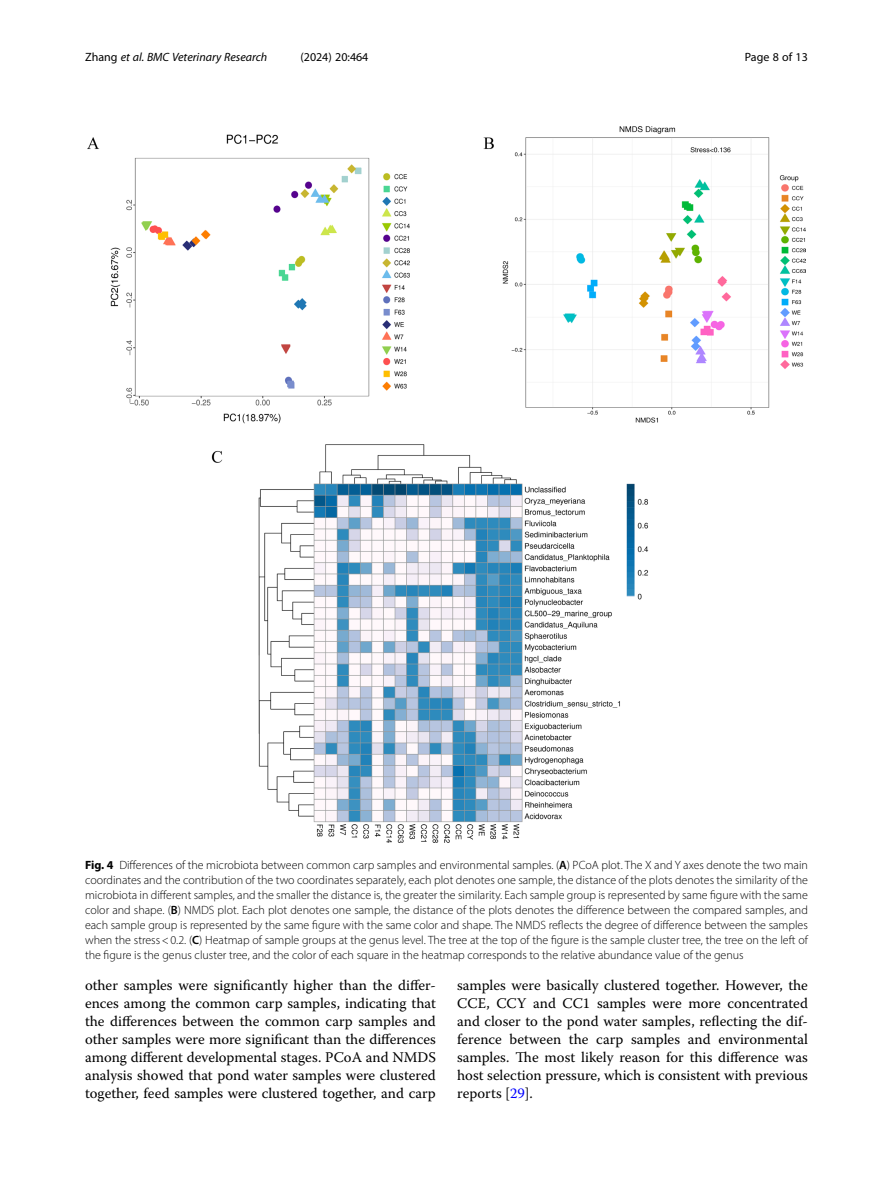
<style>
.page{position:relative;width:893px;height:1191px;background:#fff}
.page>*{position:absolute;margin:0;border:0;box-sizing:border-box;transform-origin:0 0}
.Body_Text{font:14.7px/18px "Warnock Pro";color:#000;text-align:justify}
.Figure_Caption{font:300 12px/15px "Myriad Pro";color:#000;text-align:justify}
.t1{font:italic 12px "Myriad Pro";color:#000}
.t2{font:12px "Myriad Pro";color:#000}
.s1{font-style:normal}
.s2{font-weight:700}
.s3{font-weight:600}
.s4{color:#00f}
</style>
<div class="page">
<img style="left:87px;top:126px;width:719px;height:716px">
<p class="t1" style="left:85px;top:50px;width:184px"><span class="s1">Zhang</span> et al. BMC Veterinary Research</p>
<p class="t2" style="left:300px;top:50px;width:70px">(2024) 20:464</p>
<p class="t2" style="left:745px;top:50px;width:65px">Page 8 of 13</p>
<p class="Figure_Caption" style="left:85px;top:857px;width:724px"><span class="s2">Fig. 4</span> Differences of the microbiota between common carp samples and environmental samples. (<span class="s3">A</span>) PCoA plot. The X and Y axes denote the two main coordinates and the contribution of the two coordinates separately, each plot denotes one sample, the distance of the plots denotes the similarity of the microbiota in different samples, and the smaller the distance is, the greater the similarity. Each sample group is represented by same figure with the same color and shape. (<span class="s3">B</span>) NMDS plot. Each plot denotes one sample, the distance of the plots denotes the difference between the compared samples, and each sample group is represented by the same figure with the same color and shape. The NMDS reflects the degree of difference between the samples when the stress&lt;0.2. (<span class="s3">C</span>) Heatmap of sample groups at the genus level. The tree at the top of the figure is the sample cluster tree, the tree on the left of the figure is the genus cluster tree, and the color of each square in the heatmap corresponds to the relative abundance value of the genus</p>
<p class="Body_Text" style="left:85px;top:976px;width:352px">other samples were significantly higher than the differ&shy;ences among the common carp samples, indicating that the differences between the common carp samples and other samples were more significant than the differences among different developmental stages. PCoA and NMDS analysis showed that pond water samples were clustered together, feed samples were clustered together, and carp</p>
<p class="Body_Text" style="left:457px;top:976px;width:352px">samples were basically clustered together. However, the CCE, CCY and CC1 samples were more concentrated and closer to the pond water samples, reflecting the dif&shy;ference between the carp samples and environmental samples. The most likely reason for this difference was host selection pressure, which is consistent with previous reports [<span class="s4">29</span>].</p>
</div>
